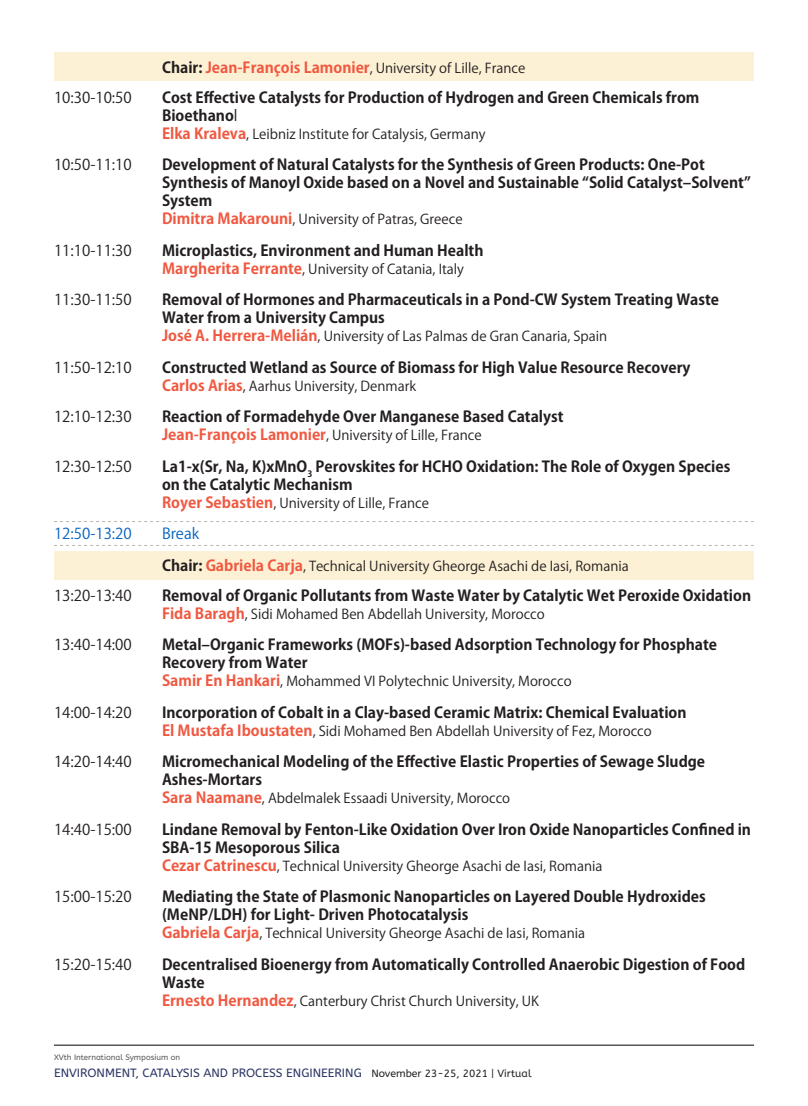
<style>
.page{position:relative;width:808px;height:1106px;background:#fff}
.page>*{position:absolute;margin:0;border:0;box-sizing:border-box;transform-origin:0 0}
.t1{font:700 15px/18px "Koz Go Pr 6 N";color:#231f20}
.t2{font:15px "Koz Go Pr 6 N";color:#231f20}
.t3{font:15px "Koz Go Pr 6 N";color:#0563c1}
.t4{font:13.5px "Koz Go Pr 6 N";color:#231f20}
.t5{font:12px "A Bee Zee";color:#2b3565}
.t6{font:10.5px "A Bee Zee";color:#231f20}
.t7{font:7.95px "A Bee Zee";color:#57585a}
.s1{font-weight:700;font-size:15px}
.s2{font-weight:700;font-size:15px;color:#f05941}
.s3{font-weight:400}
</style>
<div class="page">
<hr style="left:54px;top:1044px;width:700px;height:2px;background:#57585a">
<div style="left:54px;top:551px;width:700px;height:28px;background:#fdf1d5"></div>
<div style="left:54px;top:53px;width:700px;height:28px;background:#fdf1d5"></div>
<svg style="left:54px;top:521px;width:700px;height:1px"></svg>
<svg style="left:54px;top:545px;width:700px;height:1px"></svg>
<p class="t4" style="left:162px;top:60px;width:365px"><span class="s1">Chair:</span> <span class="s2">Jean-François Lamonier</span>, University of Lille, France</p>
<p class="t2" style="left:54px;top:89px;width:79px">10:30-10:50</p>
<p class="t1" style="left:162px;top:89px;width:539px">Cost Effective Catalysts for Production of Hydrogen and Green Chemicals from<br>Bioethano<span class="s3">l</span></p>
<p class="t4" style="left:162px;top:126px;width:325px"><span class="s2">Elka Kraleva</span>, Leibniz Institute for Catalysis, Germany</p>
<p class="t2" style="left:54px;top:156px;width:79px">10:50-11:10</p>
<p class="t1" style="left:162px;top:156px;width:590px">Development of Natural Catalysts for the Synthesis of Green Products: One-Pot<br>Synthesis of Manoyl Oxide based on a Novel and Sustainable “Solid Catalyst–Solvent”<br>System</p>
<p class="t4" style="left:162px;top:212px;width:302px"><span class="s2">Dimitra Makarouni</span>, University of Patras, Greece</p>
<p class="t2" style="left:54px;top:242px;width:79px">11:10-11:30</p>
<p class="t1" style="left:162px;top:242px;width:323px">Microplastics, Environment and Human Health</p>
<p class="t4" style="left:162px;top:261px;width:303px"><span class="s2">Margherita Ferrante</span>, University of Catania, Italy</p>
<p class="t2" style="left:54px;top:291px;width:79px">11:30-11:50</p>
<p class="t1" style="left:162px;top:291px;width:559px">Removal of Hormones and Pharmaceuticals in a Pond-CW System Treating Waste<br>Water from a University Campus</p>
<p class="t4" style="left:162px;top:329px;width:447px"><span class="s2">José A. Herrera-Melián</span>, University of Las Palmas de Gran Canaria, Spain</p>
<p class="t2" style="left:54px;top:359px;width:79px">11:50-12:10</p>
<p class="t1" style="left:162px;top:359px;width:530px">Constructed Wetland as Source of Biomass for High Value Resource Recovery</p>
<p class="t4" style="left:162px;top:378px;width:255px"><span class="s2">Carlos Arias</span>, Aarhus University, Denmark</p>
<p class="t2" style="left:54px;top:408px;width:79px">12:10-12:30</p>
<p class="t1" style="left:162px;top:408px;width:403px">Reaction of Formadehyde Over Manganese Based Catalyst</p>
<p class="t4" style="left:162px;top:428px;width:321px"><span class="s2">Jean-François Lamonier</span>, University of Lille, France</p>
<p class="t2" style="left:54px;top:458px;width:79px">12:30-12:50</p>
<p class="t1" style="left:162px;top:458px;width:570px">La1-x(Sr, Na, K)xMnO<sub>3</sub> Perovskites for HCHO Oxidation: The Role of Oxygen Species on the Catalytic Mechanism</p>
<p class="t4" style="left:162px;top:495px;width:268px"><span class="s2">Royer Sebastien</span>, University of Lille, France</p>
<p class="t3" style="left:54px;top:525px;width:79px">12:50-13:20</p>
<p class="t3" style="left:162px;top:525px;width:39px">Break</p>
<p class="t4" style="left:162px;top:558px;width:468px"><span class="s1">Chair:</span> <span class="s2">Gabriela Carja</span>, Technical University Gheorge Asachi de Iasi, Romania</p>
<p class="t2" style="left:54px;top:587px;width:79px">13:20-13:40</p>
<p class="t1" style="left:162px;top:587px;width:591px">Removal of Organic Pollutants from Waste Water by Catalytic Wet Peroxide Oxidation</p>
<p class="t4" style="left:162px;top:606px;width:384px"><span class="s2">Fida Baragh</span>, Sidi Mohamed Ben Abdellah University, Morocco</p>
<p class="t2" style="left:54px;top:636px;width:79px">13:40-14:00</p>
<p class="t1" style="left:162px;top:636px;width:556px">Metal–Organic Frameworks (MOFs)-based Adsorption Technology for Phosphate<br>Recovery from Water</p>
<p class="t4" style="left:162px;top:674px;width:411px"><span class="s2">Samir En Hankari</span>, Mohammed VI Polytechnic University, Morocco</p>
<p class="t2" style="left:54px;top:704px;width:79px">14:00-14:20</p>
<p class="t1" style="left:162px;top:704px;width:526px">Incorporation of Cobalt in a Clay-based Ceramic Matrix: Chemical Evaluation</p>
<p class="t4" style="left:162px;top:723px;width:491px"><span class="s2">El Mustafa Iboustaten</span>, Sidi Mohamed Ben Abdellah University of Fez, Morocco</p>
<p class="t2" style="left:54px;top:753px;width:79px">14:20-14:40</p>
<p class="t1" style="left:162px;top:753px;width:545px">Micromechanical Modeling of the Effective Elastic Properties of Sewage Sludge<br>Ashes-Mortars</p>
<p class="t4" style="left:162px;top:791px;width:350px"><span class="s2">Sara Naamane</span>, Abdelmalek Essaadi University, Morocco</p>
<p class="t2" style="left:54px;top:821px;width:79px">14:40-15:00</p>
<p class="t1" style="left:162px;top:821px;width:590px">Lindane Removal by Fenton-Like Oxidation Over Iron Oxide Nanoparticles Confined in<br>SBA-15 Mesoporous Silica</p>
<p class="t4" style="left:162px;top:858px;width:442px"><span class="s2">Cezar Catrinescu</span>, Technical University Gheorge Asachi de Iasi, Romania</p>
<p class="t2" style="left:54px;top:888px;width:79px">15:00-15:20</p>
<p class="t1" style="left:162px;top:888px;width:545px">Mediating the State of Plasmonic Nanoparticles on Layered Double Hydroxides (MeNP/LDH) for Light- Driven Photocatalysis</p>
<p class="t4" style="left:162px;top:926px;width:424px"><span class="s2">Gabriela Carja</span>, Technical University Gheorge Asachi de Iasi, Romania</p>
<p class="t2" style="left:54px;top:956px;width:79px">15:20-15:40</p>
<p class="t1" style="left:162px;top:956px;width:585px">Decentralised Bioenergy from Automatically Controlled Anaerobic Digestion of Food<br>Waste</p>
<p class="t4" style="left:162px;top:993px;width:379px"><span class="s2">Ernesto Hernandez</span>, Canterbury Christ Church University, UK</p>
<p class="t7" style="left:54px;top:1053px;width:128px">XVth International Symposium on</p>
<p class="t5" style="left:54px;top:1066px;width:309px">ENVIRONMENT, CATALYSIS AND PROCESS ENGINEERING</p>
<p class="t6" style="left:371px;top:1067px;width:162px">November 23-25, 2021 | Virtual</p>
</div>
